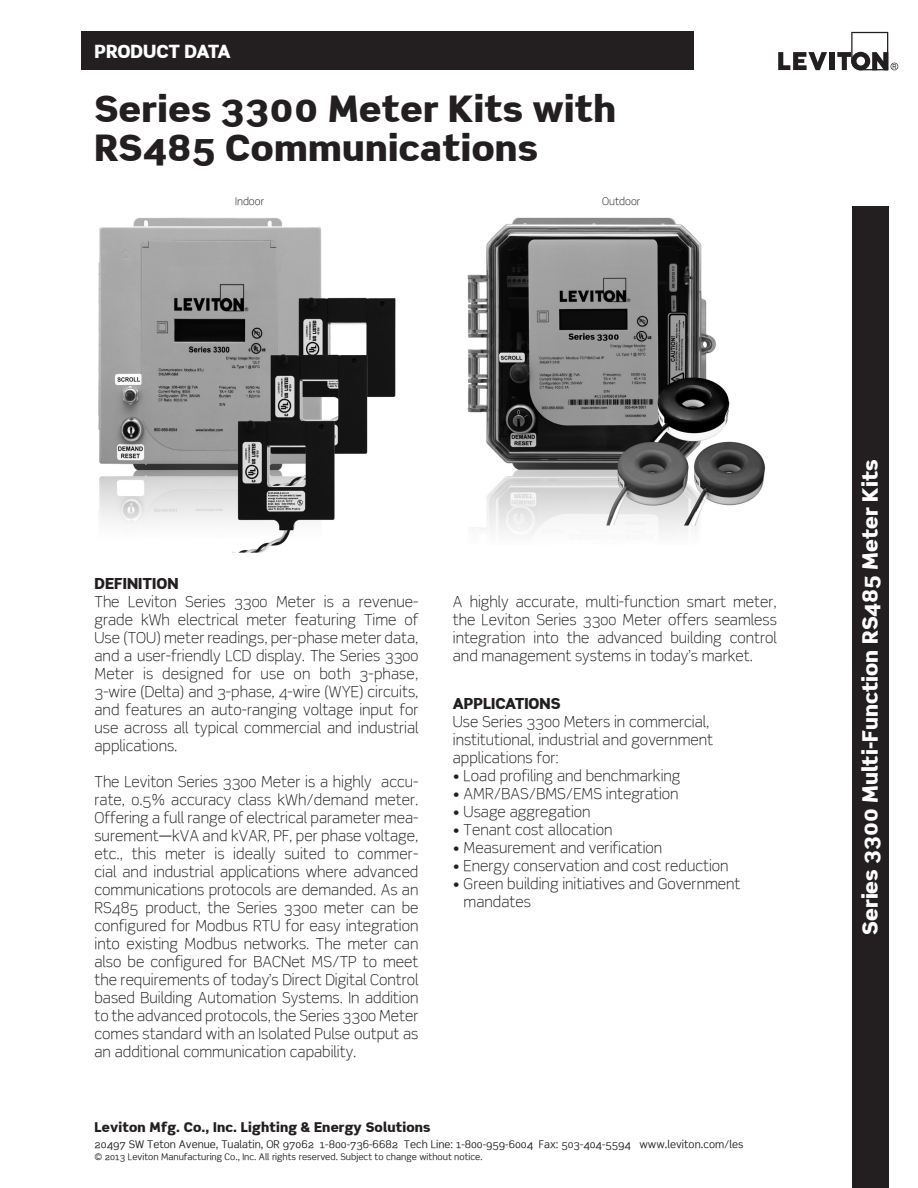
<style>
.page{position:relative;width:918px;height:1188px;background:#fff}
.page>*{position:absolute;margin:0;border:0;box-sizing:border-box;transform-origin:0 0}
.Main_Headline_BIG{font:900 36px/39px "Scene";letter-spacing:.01em;color:#231f20}
.Sidebar_Title{font:900 21px "Scene";color:#fff}
.Page_headline_-_uppe{font:900 18px "Scene";letter-spacing:-.02em;color:#fff}
.Body_Copy{font:300 15px/18px "Scene";color:#231f20;text-align:justify}
.Bullets{font:300 15px/18px "Scene";color:#231f20}
.Head{font:900 15px "Scene";color:#231f20}
.t1{font:900 13.35px "Scene";letter-spacing:.01em;color:#231f20}
.t2{font:10.5px "Scene";color:#231f20}
.Captions{font:300 10.5px "Scene";color:#231f20}
.t3{font:9px "Scene";color:#231f20}
</style>
<div class="page">
<svg style="left:778px;top:52px;width:49px;height:18px"></svg>
<div style="left:829px;top:52px;width:5px;height:18px;background:#231f20"></div>
<svg style="left:837px;top:32px;width:61px;height:38px"></svg>
<div style="left:81px;top:32px;width:613px;height:38px;background:#231f20"></div>
<div style="left:852px;top:207px;width:36px;height:981px;background:#231f20"></div>
<img style="left:98px;top:217px;width:298px;height:336px">
<img style="left:467px;top:217px;width:299px;height:318px">
<p class="Page_headline_-_uppe" style="left:94px;top:40px;width:138px">PRODUCT DATA</p>
<p class="Main_Headline_BIG" style="left:94px;top:89px;width:523px">Series 3300 Meter Kits with<br>RS485 Communications</p>
<p class="Captions" style="left:235px;top:195px;width:30px">Indoor</p>
<p class="Captions" style="left:602px;top:195px;width:40px">Outdoor</p>
<p class="Head" style="left:94px;top:574px;width:86px">DEFINITION</p>
<p class="Body_Copy" style="left:94px;top:593px;width:326px">The Leviton Series 3300 Meter is a revenue&shy;grade kWh electrical meter featuring Time of Use (TOU) meter readings, per-phase meter data, and a user-friendly LCD display. The Series 3300<br>Meter is designed for use on both 3-phase, 3-wire (Delta) and 3-phase, 4-wire (WYE) circuits, and features an auto-ranging voltage input for use across all typical commercial and industrial applications.</p>
<p class="Body_Copy" style="left:94px;top:773px;width:326px">The Leviton Series 3300 Meter is a highly accu&shy;rate, 0.5% accuracy class kWh/demand meter.<br>Offering a full range of electrical parameter mea&shy;surement—kVA and kVAR, PF, per phase voltage, etc., this meter is ideally suited to commer&shy;cial and industrial applications where advanced communications protocols are demanded. As an RS485 product, the Series 3300 meter can be configured for Modbus RTU for easy integration into existing Modbus networks. The meter can also be configured for BACNet MS/TP to meet the requirements of today’s Direct Digital Control based Building Automation Systems. In addition to the advanced protocols, the Series 3300 Meter comes standard with an Isolated Pulse output as an additional communication capability.</p>
<p class="Body_Copy" style="left:453px;top:593px;width:325px">A highly accurate, multi-function smart meter, the Leviton Series 3300 Meter offers seamless integration into the advanced building control and management systems in today’s market.</p>
<p class="Head" style="left:453px;top:694px;width:109px">APPLICATIONS</p>
<p class="Body_Copy" style="left:453px;top:712px;width:262px;text-align:left">Use Series 3300 Meters in commercial, institutional, industrial and government applications for:</p>
<p class="Bullets" style="left:453px;top:766px;width:229px">• Load profiling and benchmarking</p>
<p class="Bullets" style="left:453px;top:784px;width:227px">• AMR/BAS/BMS/EMS integration</p>
<p class="Bullets" style="left:453px;top:802px;width:139px">• Usage aggregation</p>
<p class="Bullets" style="left:453px;top:820px;width:161px">• Tenant cost allocation</p>
<p class="Bullets" style="left:453px;top:838px;width:211px">• Measurement and verification</p>
<p class="Bullets" style="left:453px;top:856px;width:277px">• Energy conservation and cost reduction</p>
<p class="Bullets" style="left:464px;top:874px;width:278px;text-indent:-11px">• Green building initiatives and Government mandates</p>
<p class="t1" style="left:94px;top:1118px;width:338px">Leviton Mfg. Co., Inc. Lighting &amp; Energy Solutions</p>
<p class="t2" style="left:94px;top:1138px;width:651px">20497 SW Teton Avenue, Tualatin, OR 97062 1-800-736-6682 Tech Line: 1-800-959-6004 Fax: 503-404-5594 www.leviton.com/les</p>
<p class="t3" style="left:94px;top:1151px;width:390px">© 2013 Leviton Manufacturing Co., Inc. All rights reserved. Subject to change without notice.</p>
<p class="Sidebar_Title" style="left:857px;top:935px;width:477px;rotate:-90deg">Series 3300 Multi-Function RS485 Meter Kits</p>
</div>
